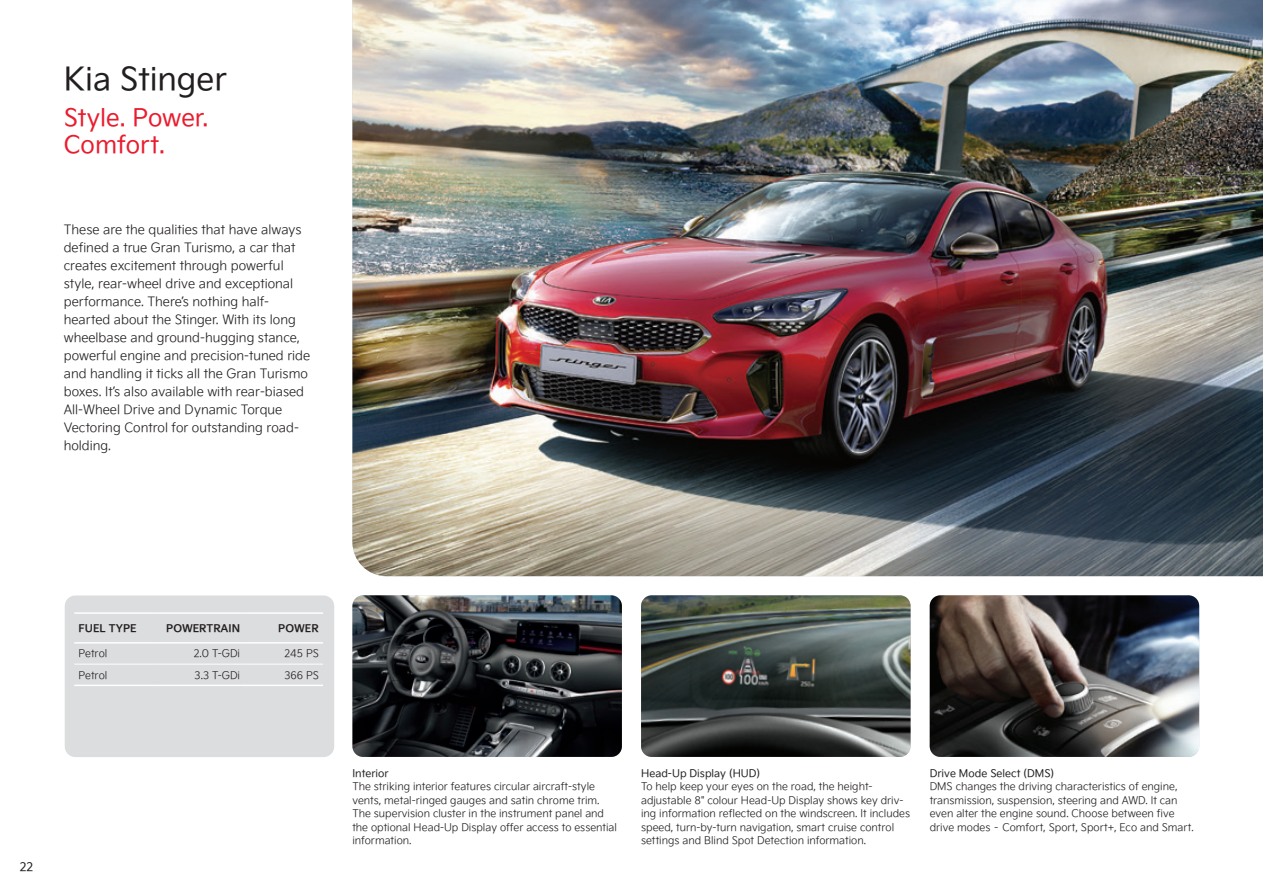
<style>
.page{position:relative;width:1263px;height:893px;background:#fff}
.page>*{position:absolute;margin:0;border:0;box-sizing:border-box;transform-origin:0 0}
.t1{font:31.5px "Kia Signature OTF Regular";color:#231f20}
.t2{font:24px/27px "Kia Signature OTF Regular";color:#ea1c2e}
.t3{font:12.75px/18px "Kia Signature OTF Light";color:#231f20}
.t4{font:12px "Kia Signature OTF Regular";color:#231f20}
.t5{font:10.5px/13.5px "Kia Signature OTF Light";color:#231f20}
.t6{font:10.5px "Kia Signature OTF Regular";color:#231f20}
.t7{font:10.5px "Kia Signature OTF Bold";color:#231f20}
</style>
<div class="page">
<img style="left:352px;top:0;width:911px;height:576px">
<img style="left:352px;top:595px;width:270px;height:162px">
<img style="left:641px;top:595px;width:269px;height:162px">
<img style="left:930px;top:595px;width:269px;height:162px">
<div style="left:65px;top:595px;width:269px;height:162px;background:#dcdddf;border-radius:11px"></div>
<hr style="left:74px;top:612px;width:83px;height:2px;background:#fff">
<hr style="left:157px;top:612px;width:83px;height:2px;background:#fff">
<hr style="left:240px;top:612px;width:83px;height:2px;background:#fff">
<hr style="left:74px;top:642px;width:83px;height:2px;background:#fff">
<hr style="left:157px;top:642px;width:83px;height:2px;background:#fff">
<hr style="left:240px;top:642px;width:83px;height:2px;background:#fff">
<hr style="left:74px;top:685px;width:83px;height:1px;background:#fff">
<hr style="left:157px;top:685px;width:83px;height:1px;background:#fff">
<hr style="left:240px;top:685px;width:83px;height:1px;background:#fff">
<hr style="left:74px;top:664px;width:83px;height:1px;background:#fff">
<hr style="left:157px;top:664px;width:83px;height:1px;background:#fff">
<hr style="left:240px;top:664px;width:83px;height:1px;background:#fff">
<h1 class="t1" style="left:64px;top:56px;width:165px">Kia Stinger</h1>
<h2 class="t2" style="left:64px;top:103px;width:146px">Style. Power.<br>Comfort.</h2>
<p class="t3" style="left:64px;top:220px;width:248px">These are the qualities that have always defined a true Gran Turismo, a car that creates excitement through powerful style, rear-wheel drive and exceptional performance. There’s nothing half&shy;hearted about the Stinger. With its long wheelbase and ground-hugging stance, powerful engine and precision-tuned ride and handling it ticks all the Gran Turismo boxes. It’s also available with rear-biased All-Wheel Drive and Dynamic Torque Vectoring Control for outstanding road&shy;holding.</p>
<p class="t4" style="left:20px;top:858px;width:15px">22</p>
<p class="t7" style="left:79px;top:620px;width:60px">FUEL TYPE</p>
<p class="t7" style="left:166px;top:620px;width:75px">POWERTRAIN</p>
<p class="t7" style="left:278px;top:620px;width:42px">POWER</p>
<p class="t5" style="left:79px;top:646px;width:30px">Petrol</p>
<p class="t5" style="left:194px;top:646px;width:48px">2.0 T-GDi</p>
<p class="t5" style="left:285px;top:646px;width:36px">245 PS</p>
<p class="t5" style="left:79px;top:668px;width:30px">Petrol</p>
<p class="t5" style="left:195px;top:668px;width:47px">3.3 T-GDi</p>
<p class="t5" style="left:284px;top:668px;width:36px">366 PS</p>
<p class="t6" style="left:352px;top:765px;width:38px">Interior</p>
<p class="t5" style="left:352px;top:779px;width:266px">The striking interior features circular aircraft-style vents, metal-ringed gauges and satin chrome trim.<br>The supervision cluster in the instrument panel and the optional Head-Up Display offer access to essential information.</p>
<p class="t6" style="left:641px;top:765px;width:121px">Head-Up Display (HUD)</p>
<p class="t5" style="left:641px;top:779px;width:271px">To help keep your eyes on the road, the height&shy;adjustable 8" colour Head-Up Display shows key driv&shy;ing information reflected on the windscreen. It includes speed, turn-by-turn navigation, smart cruise control settings and Blind Spot Detection information.</p>
<p class="t6" style="left:930px;top:765px;width:126px">Drive Mode Select (DMS)</p>
<p class="t5" style="left:930px;top:779px;width:266px">DMS changes the driving characteristics of engine, transmission, suspension, steering and AWD. It can even alter the engine sound. Choose between five drive modes – Comfort, Sport, Sport+, Eco and Smart.</p>
</div>
